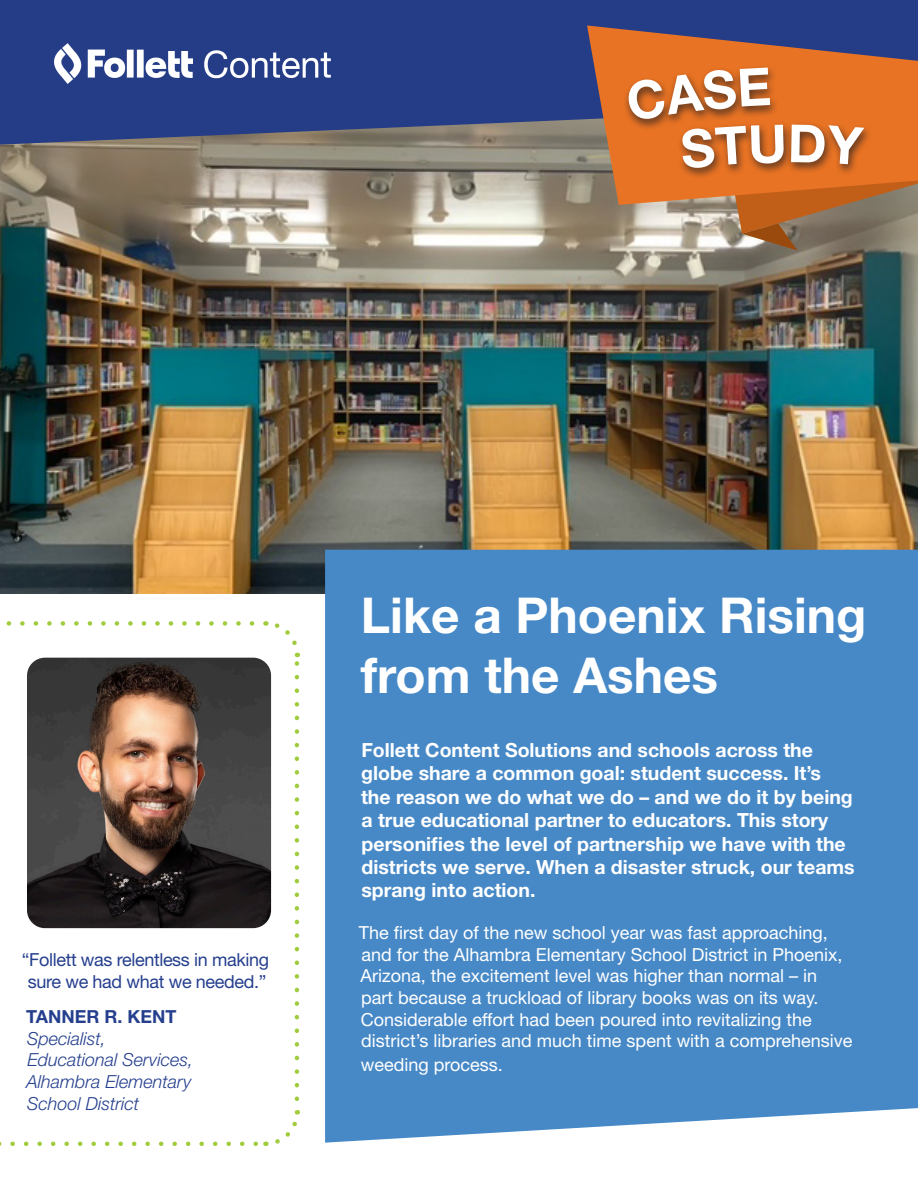
<style>
.page{position:relative;width:918px;height:1188px;background:#fff}
.page>*{position:absolute;margin:0;border:0;box-sizing:border-box;transform-origin:0 0}
.t1{font:700 49.5px/59.4px "Helvetica Neue LT Std";color:#fff}
.t2{font:700 19.5px/23.4px "Helvetica Neue LT Std";color:#fff}
.t3{font:18px/21.6px "Helvetica Neue LT Std";color:#fff}
.t4{font:italic 300 18px/21.6px "Helvetica Neue LT Std";color:#253f8e}
.t5{font:18px/21.6px "Helvetica Neue LT Std";letter-spacing:-.02em;color:#253f8e;text-align:center}
.t6{font:700 18px "Helvetica Neue LT Std";color:#253f8e}
</style>
<div class="page">
<img style="left:0;top:145px;width:918px;height:449px">
<div style="left:325px;top:550px;width:593px;height:593px;background:#4789c7"></div>
<svg style="left:0;top:0;width:918px;height:145px;background:#2e4383"></svg>
<svg style="left:734px;top:205px;width:184px;height:46px;background:#917357"></svg>
<svg style="left:587px;top:25px;width:331px;height:180px;background:#b9693d"></svg>
<div style="left:677px;top:121px;width:196px;height:59px;background:#231f20;opacity:.75"></div>
<div style="left:623px;top:65px;width:157px;height:67px;background:#e97324"></div>
<svg style="left:0;top:1142px;width:258px;height:4px"></svg>
<svg style="left:275px;top:1110px;width:25px;height:34px"></svg>
<svg style="left:265px;top:621px;width:35px;height:478px"></svg>
<svg style="left:6px;top:621px;width:246px;height:5px"></svg>
<img style="left:27px;top:658px;width:244px;height:270px">
<img style="left:54px;top:43px;width:276px;height:40px">
<svg style="left:791px;top:125px;width:73px;height:40px;background:#ad5922"></svg>
<svg style="left:626px;top:68px;width:158px;height:101px"></svg>
<p class="t5" style="left:22px;top:949px;width:249px">“Follett was relentless in making sure we had what we needed.”</p>
<p class="t6" style="left:26px;top:1006px;width:152px">TANNER R. KENT</p>
<p class="t4" style="left:27px;top:1027px;width:168px">Specialist,<br>Educational Services,<br>Alhambra Elementary<br>School District</p>
<p class="t1" style="left:361px;top:585px;width:507px">Like a Phoenix Rising from the Ashes</p>
<p class="t2" style="left:361px;top:738px;width:495px">Follett Content Solutions and schools across the globe share a common goal: student success. It’s the reason we do what we do – and we do it by being a true educational partner to educators. This story personifies the level of partnership we have with the districts we serve. When a disaster struck, our teams sprang into action.</p>
<p class="t3" style="left:359px;top:922px;width:495px">The first day of the new school year was fast approaching, and for the Alhambra Elementary School District in Phoenix, Arizona, the excitement level was higher than normal – in<br>part because a truckload of library books was on its way.<br>Considerable effort had been poured into revitalizing the district’s libraries and much time spent with a comprehensive</p>
<p class="t3" style="left:361px;top:1053px;width:144px">weeding process.</p>
</div>
